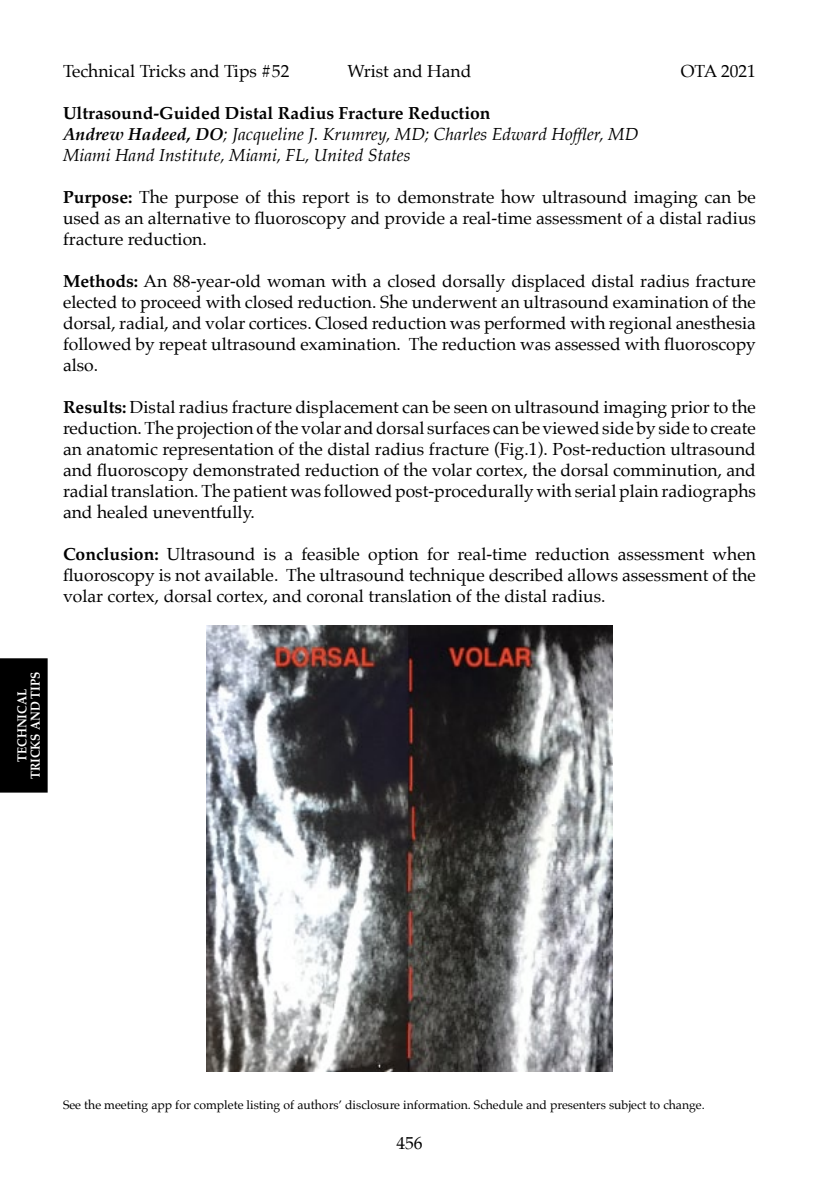
<style>
.page{position:relative;width:819px;height:1197px;background:#fff}
.page>*{position:absolute;margin:0;border:0;box-sizing:border-box;transform-origin:0 0}
.t1{font:17.5px/21px "Palatino";color:#000;text-align:justify}
.t2{font:italic 17.5px "Palatino";color:#000}
.t3{font:700 17.5px "Palatino";color:#000}
.t4{font:700 13.12px "Palatino";color:#fff;scale:.9 1}
.t5{font:12.25px "Palatino";color:#000}
.s1{font-weight:700}
</style>
<div class="page">
<div style="left:0;top:658px;width:48px;height:135px;background:#000"></div>
<img style="left:207px;top:625px;width:406px;height:447px">
<p class="t1" style="left:63px;top:61px;width:228px">Technical Tricks and Tips #52</p>
<p class="t1" style="left:348px;top:61px;width:125px">Wrist and Hand</p>
<p class="t1" style="left:681px;top:61px;width:77px">OTA 2021</p>
<p class="t3" style="left:63px;top:99px;width:429px">Ultrasound-Guided Distal Radius Fracture Reduction</p>
<p class="t2" style="left:63px;top:120px;width:577px"><span class="s1">Andrew Hadeed, DO</span>; Jacqueline J. Krumrey, MD; Charles Edward Hoffler, MD</p>
<p class="t2" style="left:63px;top:141px;width:349px">Miami Hand Institute, Miami, FL, United States</p>
<p class="t1" style="left:63px;top:187px;width:695px"><span class="s1">Purpose:</span> The purpose of this report is to demonstrate how ultrasound imaging can be used as an alternative to fluoroscopy and provide a real-time assessment of a distal radius fracture reduction.</p>
<p class="t1" style="left:63px;top:271px;width:695px"><span class="s1">Methods:</span> An 88-year-old woman with a closed dorsally displaced distal radius fracture elected to proceed with closed reduction. She underwent an ultrasound examination of the dorsal, radial, and volar cortices. Closed reduction was performed with regional anesthesia followed by repeat ultrasound examination. The reduction was assessed with fluoroscopy also.</p>
<p class="t1" style="left:63px;top:397px;width:695px"><span class="s1">Results:</span> Distal radius fracture displacement can be seen on ultrasound imaging prior to the reduction. The projection of the volar and dorsal surfaces can be viewed side by side to create an anatomic representation of the distal radius fracture (Fig.1). Post-reduction ultrasound and fluoroscopy demonstrated reduction of the volar cortex, the dorsal comminution, and radial translation. The patient was followed post-procedurally with serial plain radiographs and healed uneventfully.</p>
<p class="t1" style="left:63px;top:544px;width:695px"><span class="s1">Conclusion:</span> Ultrasound is a feasible option for real-time reduction assessment when fluoroscopy is not available. The ultrasound technique described allows assessment of the volar cortex, dorsal cortex, and coronal translation of the distal radius.</p>
<p class="t4" style="left:24px;top:779px;width:121px;rotate:-90deg">TRICKS AND TIPS</p>
<p class="t4" style="left:11px;top:762px;width:82px;rotate:-90deg">TECHNICAL</p>
<p class="t5" style="left:63px;top:1095px;width:643px">See the meeting app for complete listing of authors’ disclosure information. Schedule and presenters subject to change.</p>
<p class="t1" style="left:396px;top:1132px;width:28px">456</p>
</div>
